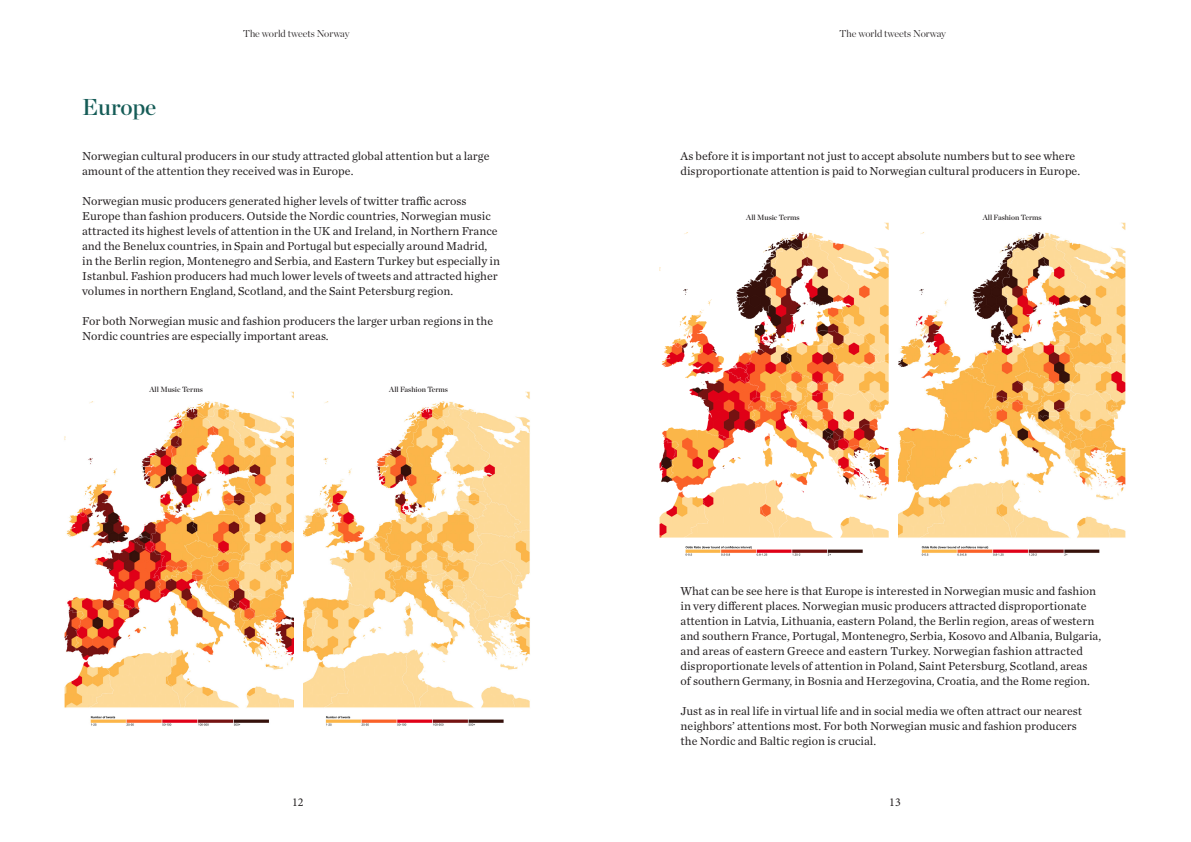
<style>
.page{position:relative;width:1191px;height:842px;background:#fff}
.page>*{position:absolute;margin:0;border:0;box-sizing:border-box;transform-origin:0 0}
.Body_Text_Title{font:23px "Chronicle Display Semi";color:#155c57}
.Body_Text_Title-2{font:12px/15px "Chronicle Text G1";color:#231f20}
.t1{font:12px "Minion Pro";color:#231f20}
.t2{font:300 10px "Chronicle Display";color:#231f20}
.Footnotes{font:7.5px "Chronicle Display Semi";color:#231f20}
</style>
<div class="page">
<img style="left:64px;top:391px;width:229px;height:335px">
<img style="left:303px;top:391px;width:227px;height:335px">
<img style="left:899px;top:222px;width:226px;height:334px">
<img style="left:659px;top:222px;width:229px;height:334px">
<div style="left:143px;top:380px;width:66px;height:15px;background:#fff"></div>
<div style="left:740px;top:209px;width:65px;height:14px;background:#fff"></div>
<div style="left:386px;top:380px;width:65px;height:15px;background:#fff"></div>
<div style="left:979px;top:209px;width:66px;height:14px;background:#fff"></div>
<p class="t2" style="left:243px;top:26px;width:108px">The world tweets Norway</p>
<p class="t2" style="left:839px;top:26px;width:108px">The world tweets Norway</p>
<p class="Body_Text_Title" style="left:82px;top:89px;width:76px">Europe</p>
<p class="Body_Text_Title-2" style="left:82px;top:148px;width:409px">Norwegian cultural producers in our study attracted global attention but a large amount of the attention they received was in Europe.</p>
<p class="Body_Text_Title-2" style="left:82px;top:193px;width:419px">Norwegian music producers generated higher levels of twitter traffic across Europe than fashion producers. Outside the Nordic countries, Norwegian music attracted its highest levels of attention in the UK and Ireland, in Northern France and the Benelux countries, in Spain and Portugal but especially around Madrid, in the Berlin region, Montenegro and Serbia, and Eastern Turkey but especially in Istanbul. Fashion producers had much lower levels of tweets and attracted higher volumes in northern England, Scotland, and the Saint Petersburg region.</p>
<p class="Body_Text_Title-2" style="left:82px;top:313px;width:412px">For both Norwegian music and fashion producers the larger urban regions in the<br>Nordic countries are especially important areas.</p>
<p class="Footnotes" style="left:149px;top:383px;width:55px">All Music Terms</p>
<p class="Footnotes" style="left:389px;top:383px;width:60px">All Fashion Terms</p>
<p class="Body_Text_Title-2" style="left:680px;top:148px;width:401px">As before it is important not just to accept absolute numbers but to see where disproportionate attention is paid to Norwegian cultural producers in Europe.</p>
<p class="Footnotes" style="left:746px;top:212px;width:55px">All Music Terms</p>
<p class="Footnotes" style="left:982px;top:212px;width:60px">All Fashion Terms</p>
<p class="Body_Text_Title-2" style="left:680px;top:583px;width:422px">What can be see here is that Europe is interested in Norwegian music and fashion in very different places. Norwegian music producers attracted disproportionate attention in Latvia, Lithuania, eastern Poland, the Berlin region, areas of western and southern France, Portugal, Montenegro, Serbia, Kosovo and Albania, Bulgaria, and areas of eastern Greece and eastern Turkey. Norwegian fashion attracted disproportionate levels of attention in Poland, Saint Petersburg, Scotland, areas<br>of southern Germany, in Bosnia and Herzegovina, Croatia, and the Rome region.</p>
<p class="Body_Text_Title-2" style="left:680px;top:703px;width:403px">Just as in real life in virtual life and in social media we often attract our nearest neighbors’ attentions most. For both Norwegian music and fashion producers the Nordic and Baltic region is crucial.</p>
<p class="t1" style="left:292px;top:794px;width:13px">12</p>
<p class="t1" style="left:889px;top:794px;width:13px">13</p>
</div>
